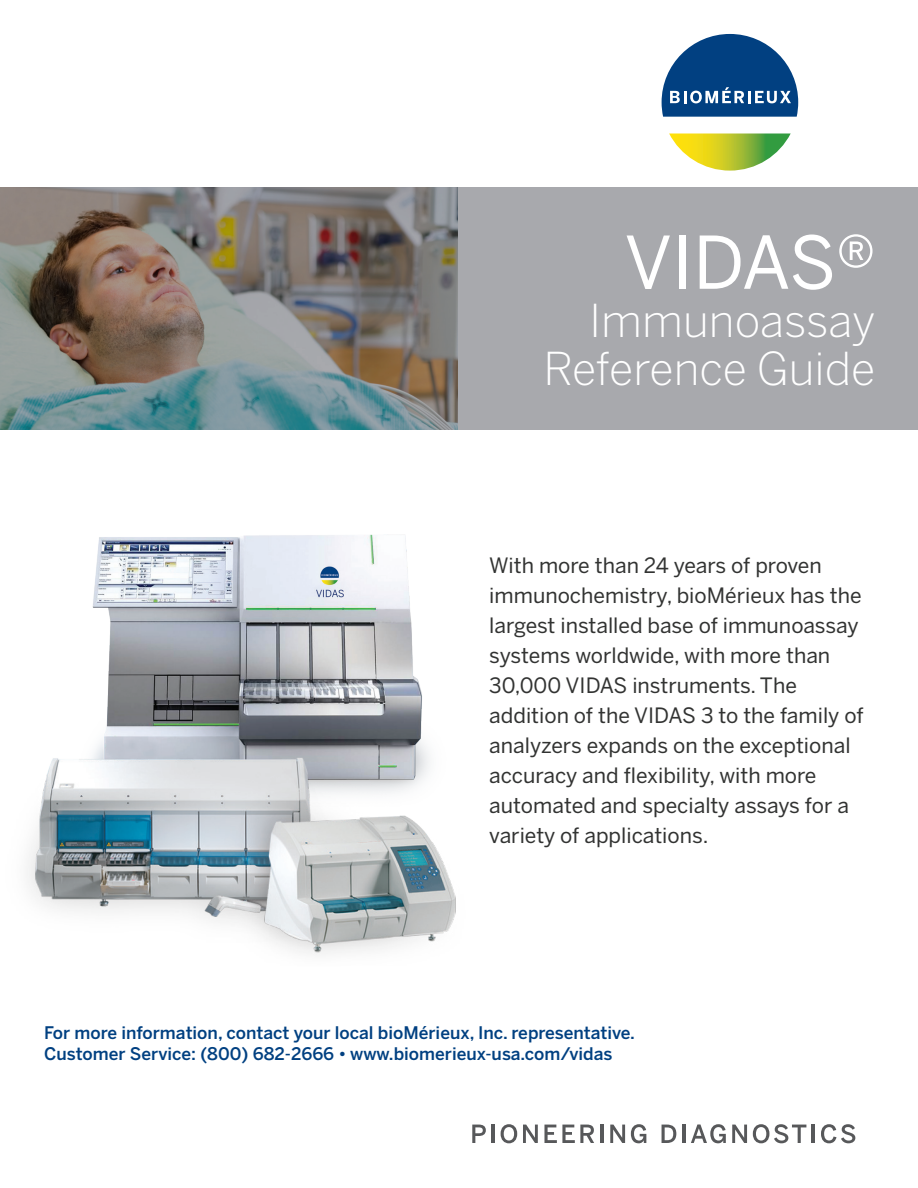
<style>
.page{position:relative;width:918px;height:1188px;background:#fff}
.page>*{position:absolute;margin:0;border:0;box-sizing:border-box;transform-origin:0 0}
.t1{font:72px "Benton Sans";letter-spacing:-.01em;color:#fff}
.t2{font:300 45px "Benton Sans";color:#fff}
.t3{font:21px/30px "Benton Sans";color:#323332}
.t4{font:500 17.25px/21px "Benton Sans";color:#014081}
</style>
<div class="page">
<svg style="left:669px;top:134px;width:122px;height:37px"></svg>
<svg style="left:662px;top:34px;width:136px;height:83px"></svg>
<div style="left:0;top:187px;width:918px;height:242px;background:#a8a9ad"></div>
<img style="left:0;top:187px;width:458px;height:242px">
<svg style="left:472px;top:1125px;width:14px;height:18px"></svg>
<hr style="left:491px;top:1125px;width:4px;height:18px;background:#57585a">
<svg style="left:501px;top:1124px;width:16px;height:19px"></svg>
<svg style="left:523px;top:1125px;width:15px;height:18px"></svg>
<svg style="left:544px;top:1125px;width:50px;height:18px"></svg>
<hr style="left:600px;top:1125px;width:3px;height:18px;background:#57585a">
<svg style="left:610px;top:1125px;width:15px;height:18px"></svg>
<svg style="left:631px;top:1124px;width:15px;height:19px"></svg>
<svg style="left:662px;top:1125px;width:14px;height:18px"></svg>
<hr style="left:682px;top:1125px;width:3px;height:18px;background:#57585a">
<svg style="left:691px;top:1124px;width:35px;height:19px"></svg>
<svg style="left:732px;top:1125px;width:15px;height:18px"></svg>
<svg style="left:753px;top:1124px;width:53px;height:19px"></svg>
<hr style="left:812px;top:1125px;width:3px;height:18px;background:#57585a">
<svg style="left:821px;top:1124px;width:34px;height:19px"></svg>
<img style="left:92px;top:534px;width:330px;height:205px">
<img style="left:27px;top:739px;width:429px;height:216px">
<p class="t1" style="left:624px;top:219px;width:253px">VIDAS®</p>
<p class="t2" style="left:589px;top:294px;width:288px">Immunoassay</p>
<p class="t2" style="left:544px;top:342px;width:333px">Reference Guide</p>
<p class="t3" style="left:489px;top:550px;width:376px">With more than 24 years of proven immunochemistry, bioMérieux has the largest installed base of immunoassay systems worldwide, with more than 30,000 VIDAS instruments. The addition of the VIDAS 3 to the family of analyzers expands on the exceptional accuracy and flexibility, with more automated and specialty assays for a variety of applications.</p>
<p class="t4" style="left:44px;top:1022px;width:592px">For more information, contact your local bioMérieux, Inc. representative.<br>Customer Service: (800) 682-2666 • www.biomerieux-usa.com/vidas</p>
</div>
